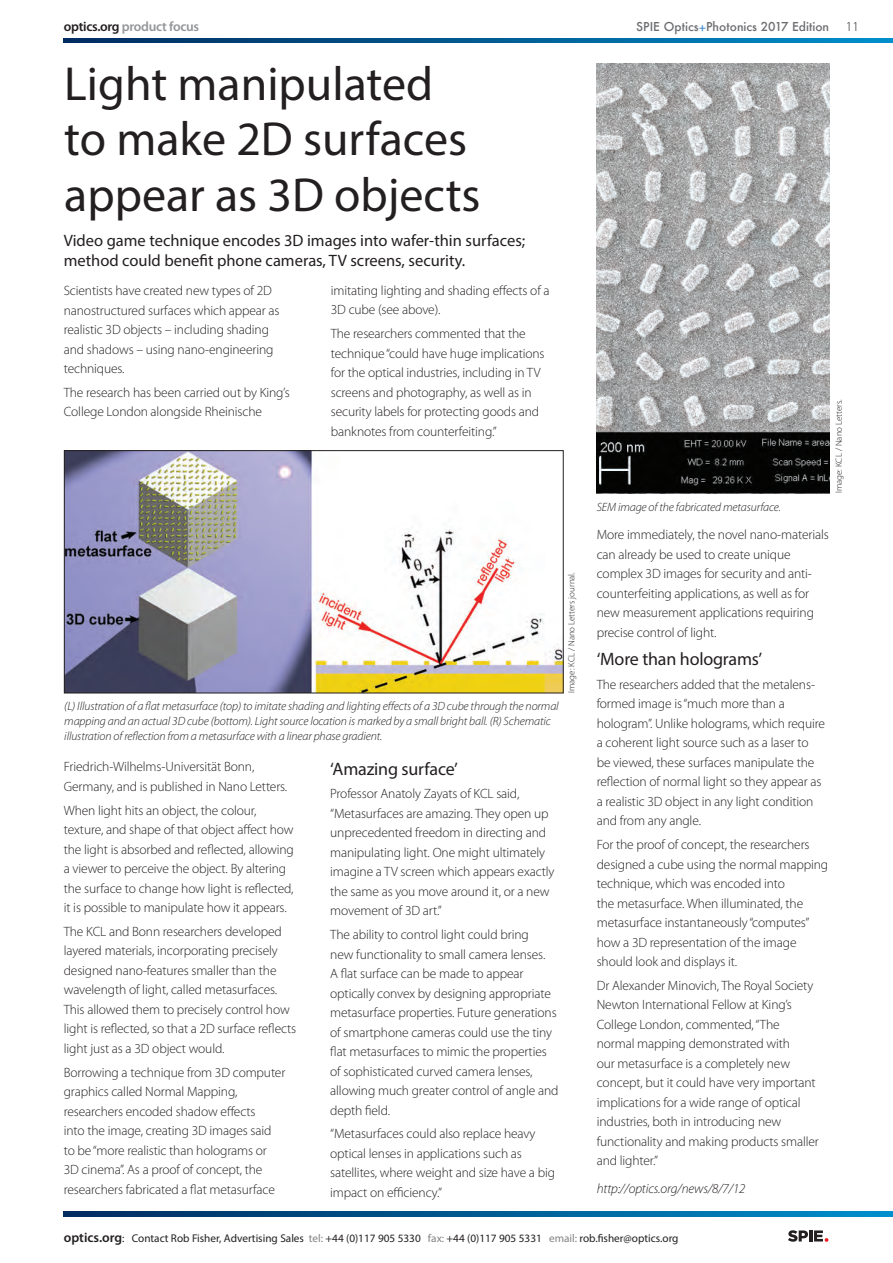
<style>
.page{position:relative;width:893px;height:1263px;background:#fff}
.page>*{position:absolute;margin:0;border:0;box-sizing:border-box;transform-origin:0 0}
.t1{font:48px/55.5px "Myriad Pro";color:#231f20}
.t2{font:18px "Myriad Pro";letter-spacing:-.01em;color:#231f20}
.t3{font:16.5px/19.8px "Myriad Pro";color:#231f20}
.t4{font:300 13.5px/19.5px "Myriad Pro";letter-spacing:-.01em;color:#231f20}
.t5{font:italic 300 13.5px "Myriad Pro";letter-spacing:-.01em;color:#231f20}
.t6{font:600 13.5px "Myriad Pro";letter-spacing:-.02em;color:#939598}
.t7{font:italic 300 12px/15px "Myriad Pro";letter-spacing:-.01em;color:#231f20}
.t8{font:500 12px "Futura";color:#6c6d70}
.t9{font:11.25px "Myriad Pro";color:#231f20}
.t10{font:300 9px "Myriad Pro";color:#231f20}
.s1{color:#231f20}
.s2{color:#448dcb}
.s3{font-weight:600;font-size:13.5px}
.s4{color:#808285}
</style>
<div class="page">
<svg style="left:64px;top:1212px;width:829px;height:4px;background:#005c93"></svg>
<svg style="left:64px;top:38px;width:829px;height:5px;background:#005c93"></svg>
<svg style="left:788px;top:1230px;width:40px;height:12px"></svg>
<img style="left:66px;top:452px;width:495px;height:239px">
<div style="left:64px;top:450px;width:499px;height:243px;border:1px solid #231f20"></div>
<img style="left:597px;top:64px;width:232px;height:429px">
<p class="t6" style="left:64px;top:18px;width:137px"><span class="s1">optics.org</span> product focus</p>
<p class="t8" style="left:636px;top:18px;width:194px">SPIE Optics<span class="s2">+</span>Photonics 2017 Edition</p>
<p class="t4" style="left:846px;top:17px;width:15px">11</p>
<p class="t1" style="left:64px;top:55px;width:418px">Light manipulated to make 2D surfaces appear as 3D objects</p>
<p class="t3" style="left:64px;top:231px;width:463px">Video game technique encodes 3D images into wafer-thin surfaces; method could benefit phone cameras, TV screens, security.</p>
<p class="t4" style="left:64px;top:281px;width:217px">Scientists have created new types of 2D nanostructured surfaces which appear as realistic 3D objects – including shading and shadows – using nano-engineering techniques.</p>
<p class="t4" style="left:64px;top:382px;width:227px">The research has been carried out by King’s<br>College London alongside Rheinische</p>
<p class="t4" style="left:331px;top:281px;width:220px">imitating lighting and shading effects of a<br>3D cube (see above).</p>
<p class="t4" style="left:331px;top:324px;width:215px">The researchers commented that the technique “could have huge implications for the optical industries, including in TV screens and photography, as well as in security labels for protecting goods and banknotes from counterfeiting.”</p>
<p class="t7" style="left:64px;top:699px;width:496px">(L) Illustration of a flat metasurface (top) to imitate shading and lighting effects of a 3D cube through the normal mapping and an actual 3D cube (bottom). Light source location is marked by a small bright ball. (R) Schematic illustration of reflection from a metasurface with a linear phase gradient.</p>
<p class="t4" style="left:64px;top:757px;width:225px">Friedrich-Wilhelms-Universität Bonn,<br>Germany, and is published in Nano Letters.</p>
<p class="t4" style="left:64px;top:800px;width:232px">When light hits an object, the colour, texture, and shape of that object affect how the light is absorbed and reflected, allowing a viewer to perceive the object. By altering the surface to change how light is reflected, it is possible to manipulate how it appears.</p>
<p class="t4" style="left:64px;top:921px;width:234px">The KCL and Bonn researchers developed layered materials, incorporating precisely designed nano-features smaller than the wavelength of light, called metasurfaces.<br>This allowed them to precisely control how light is reflected, so that a 2D surface reflects light just as a 3D object would.</p>
<p class="t4" style="left:64px;top:1062px;width:223px">Borrowing a technique from 3D computer graphics called Normal Mapping, researchers encoded shadow effects<br>into the image, creating 3D images said to be “more realistic than holograms or 3D cinema”. As a proof of concept, the researchers fabricated a flat metasurface</p>
<p class="t2" style="left:330px;top:757px;width:129px">‘Amazing surface’</p>
<p class="t4" style="left:330px;top:784px;width:226px">Professor Anatoly Zayats of KCL said, “Metasurfaces are amazing. They open up unprecedented freedom in directing and manipulating light. One might ultimately imagine a TV screen which appears exactly the same as you move around it, or a new movement of 3D art.”</p>
<p class="t4" style="left:330px;top:925px;width:230px">The ability to control light could bring<br>new functionality to small camera lenses.<br>A flat surface can be made to appear optically convex by designing appropriate metasurface properties. Future generations of smartphone cameras could use the tiny flat metasurfaces to mimic the properties of sophisticated curved camera lenses, allowing much greater control of angle and depth field.</p>
<p class="t4" style="left:330px;top:1124px;width:226px">“Metasurfaces could also replace heavy optical lenses in applications such as satellites, where weight and size have a big impact on efficiency.”</p>
<p class="t10" style="left:566px;top:693px;width:122px;rotate:-90deg">Image: KCL / Nano Letters journal.</p>
<p class="t7" style="left:597px;top:499px;width:186px">SEM image of the fabricated metasurface.</p>
<p class="t10" style="left:833px;top:493px;width:95px;rotate:-90deg">Image: KCL / Nano Letters.</p>
<p class="t4" style="left:597px;top:525px;width:234px">More immediately, the novel nano-materials can already be used to create unique complex 3D images for security and anti&shy;counterfeiting applications, as well as for new measurement applications requiring precise control of light.</p>
<p class="t2" style="left:597px;top:648px;width:167px">‘More than holograms’</p>
<p class="t4" style="left:597px;top:674px;width:230px">The researchers added that the metalens&shy;formed image is “much more than a hologram”. Unlike holograms, which require a coherent light source such as a laser to be viewed, these surfaces manipulate the reflection of normal light so they appear as a realistic 3D object in any light condition and from any angle.</p>
<p class="t4" style="left:597px;top:835px;width:233px">For the proof of concept, the researchers designed a cube using the normal mapping technique, which was encoded into<br>the metasurface. When illuminated, the metasurface instantaneously “computes” how a 3D representation of the image should look and displays it.</p>
<p class="t4" style="left:597px;top:975px;width:224px">Dr Alexander Minovich, The Royal Society Newton International Fellow at King’s College London, commented, “The normal mapping demonstrated with<br>our metasurface is a completely new concept, but it could have very important implications for a wide range of optical industries, both in introducing new functionality and making products smaller and lighter.”</p>
<p class="t5" style="left:597px;top:1181px;width:150px">http://optics.org/news/8/7/12</p>
<p class="t9" style="left:64px;top:1231px;width:616px"><span class="s3">optics.org</span>: Contact Rob Fisher, Advertising Sales <span class="s4">tel:</span> +44 (0)117 905 5330 <span class="s4">fax:</span> +44 (0)117 905 5331 <span class="s4">email:</span> rob.fisher@optics.org</p>
</div>
